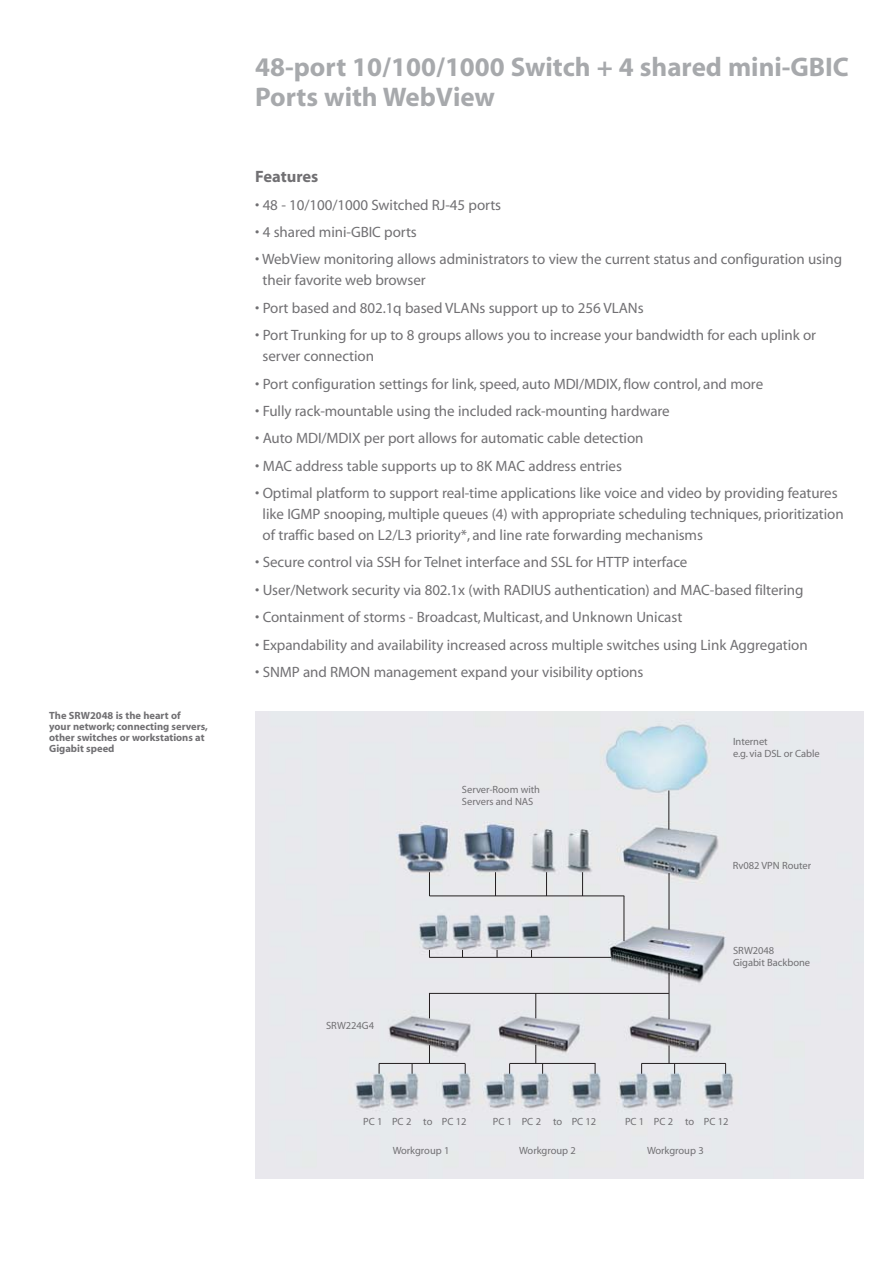
<style>
.page{position:relative;width:893px;height:1263px;background:#fff}
.page>*{position:absolute;margin:0;border:0;box-sizing:border-box;transform-origin:0 0}
.t1{font:700 27px/30px "Myriad";color:#a7a9ac}
.t2{font:700 16.5px "Myriad";color:#717073}
.t3{font:15px/21px "Myriad";letter-spacing:-.005em;color:#717073}
.t4{font:10.5px/11.2px "Myriad";letter-spacing:-.005em;color:#717073}
.t5{font:700 10.5px/10.8px "Myriad";color:#717073}
</style>
<div class="page">
<img style="left:255px;top:712px;width:608px;height:466px">
<hr style="left:429px;top:895px;width:195px;height:1px;background:#231f20">
<hr style="left:429px;top:993px;width:240px;height:1px;background:#231f20">
<hr style="left:429px;top:957px;width:182px;height:1px;background:#231f20">
<hr style="left:379px;top:1063px;width:86px;height:1px;background:#231f20">
<hr style="left:510px;top:1063px;width:86px;height:1px;background:#231f20">
<hr style="left:641px;top:1063px;width:85px;height:1px;background:#231f20">
<svg style="left:429px;top:994px;width:1px;height:24px"></svg>
<svg style="left:535px;top:994px;width:1px;height:24px"></svg>
<svg style="left:429px;top:872px;width:1px;height:23px"></svg>
<svg style="left:495px;top:872px;width:1px;height:23px"></svg>
<svg style="left:546px;top:872px;width:1px;height:23px"></svg>
<svg style="left:582px;top:872px;width:1px;height:23px"></svg>
<hr style="left:668px;top:790px;width:1px;height:40px;background:#231f20">
<hr style="left:669px;top:873px;width:1px;height:56px;background:#231f20">
<hr style="left:669px;top:973px;width:1px;height:46px;background:#231f20">
<svg style="left:429px;top:1045px;width:1px;height:18px"></svg>
<hr style="left:624px;top:896px;width:1px;height:45px;background:#231f20">
<svg style="left:535px;top:1045px;width:1px;height:18px"></svg>
<svg style="left:669px;top:1045px;width:6px;height:29px"></svg>
<p class="t5" style="left:49px;top:711px;width:160px">The SRW2048 is the heart of<br>your network; connecting servers, other switches or workstations at<br>Gigabit speed</p>
<h1 class="t1" style="left:255px;top:54px;width:595px">48-port 10/100/1000 Switch + 4 shared mini-GBIC<br>Ports with WebView</h1>
<p class="t2" style="left:255px;top:170px;width:65px">Features</p>
<p class="t3" style="left:255px;top:195px;width:248px">• 48 - 10/100/1000 Switched RJ-45 ports</p>
<p class="t3" style="left:255px;top:223px;width:163px">• 4 shared mini-GBIC ports</p>
<p class="t3" style="left:263px;top:250px;width:581px;text-indent:-8px">• WebView monitoring allows administrators to view the current status and configuration using their favorite web browser</p>
<p class="t3" style="left:255px;top:298px;width:390px">• Port based and 802.1q based VLANs support up to 256 VLANs</p>
<p class="t3" style="left:263px;top:326px;width:555px;text-indent:-8px">• Port Trunking for up to 8 groups allows you to increase your bandwidth for each uplink or server connection</p>
<p class="t3" style="left:255px;top:374px;width:510px">• Port configuration settings for link, speed, auto MDI/MDIX, flow control, and more</p>
<p class="t3" style="left:255px;top:402px;width:416px">• Fully rack-mountable using the included rack-mounting hardware</p>
<p class="t3" style="left:255px;top:429px;width:390px">• Auto MDI/MDIX per port allows for automatic cable detection</p>
<p class="t3" style="left:255px;top:456px;width:368px">• MAC address table supports up to 8K MAC address entries</p>
<p class="t3" style="left:263px;top:484px;width:583px;text-indent:-8px">• Optimal platform to support real-time applications like voice and video by providing features like IGMP snooping, multiple queues (4) with appropriate scheduling techniques, prioritization of traffic based on L2/L3 priority*, and line rate forwarding mechanisms</p>
<p class="t3" style="left:255px;top:553px;width:434px">• Secure control via SSH for Telnet interface and SSL for HTTP interface</p>
<p class="t3" style="left:255px;top:580px;width:550px">• User/Network security via 802.1x (with RADIUS authentication) and MAC-based filtering</p>
<p class="t3" style="left:255px;top:608px;width:429px">• Containment of storms - Broadcast, Multicast, and Unknown Unicast</p>
<p class="t3" style="left:255px;top:635px;width:554px">• Expandability and availability increased across multiple switches using Link Aggregation</p>
<p class="t3" style="left:255px;top:663px;width:390px">• SNMP and RMON management expand your visibility options</p>
<p class="t4" style="left:326px;top:1021px;width:49px">SRW224G4</p>
<p class="t4" style="left:462px;top:785px;width:80px">Server-Room with<br>Servers and NAS</p>
<p class="t4" style="left:733px;top:737px;width:88px">Internet<br>e.g. via DSL or Cable</p>
<p class="t4" style="left:733px;top:861px;width:80px">Rv082 VPN Router</p>
<p class="t4" style="left:733px;top:946px;width:79px">SRW2048<br>Gigabit Backbone</p>
<p class="t4" style="left:363px;top:1117px;width:105px">PC 1 PC 2 to PC 12</p>
<p class="t4" style="left:493px;top:1117px;width:105px">PC 1 PC 2 to PC 12</p>
<p class="t4" style="left:625px;top:1117px;width:105px">PC 1 PC 2 to PC 12</p>
<p class="t4" style="left:393px;top:1146px;width:58px">Workgroup 1</p>
<p class="t4" style="left:519px;top:1146px;width:58px">Workgroup 2</p>
<p class="t4" style="left:647px;top:1146px;width:58px">Workgroup 3</p>
</div>
